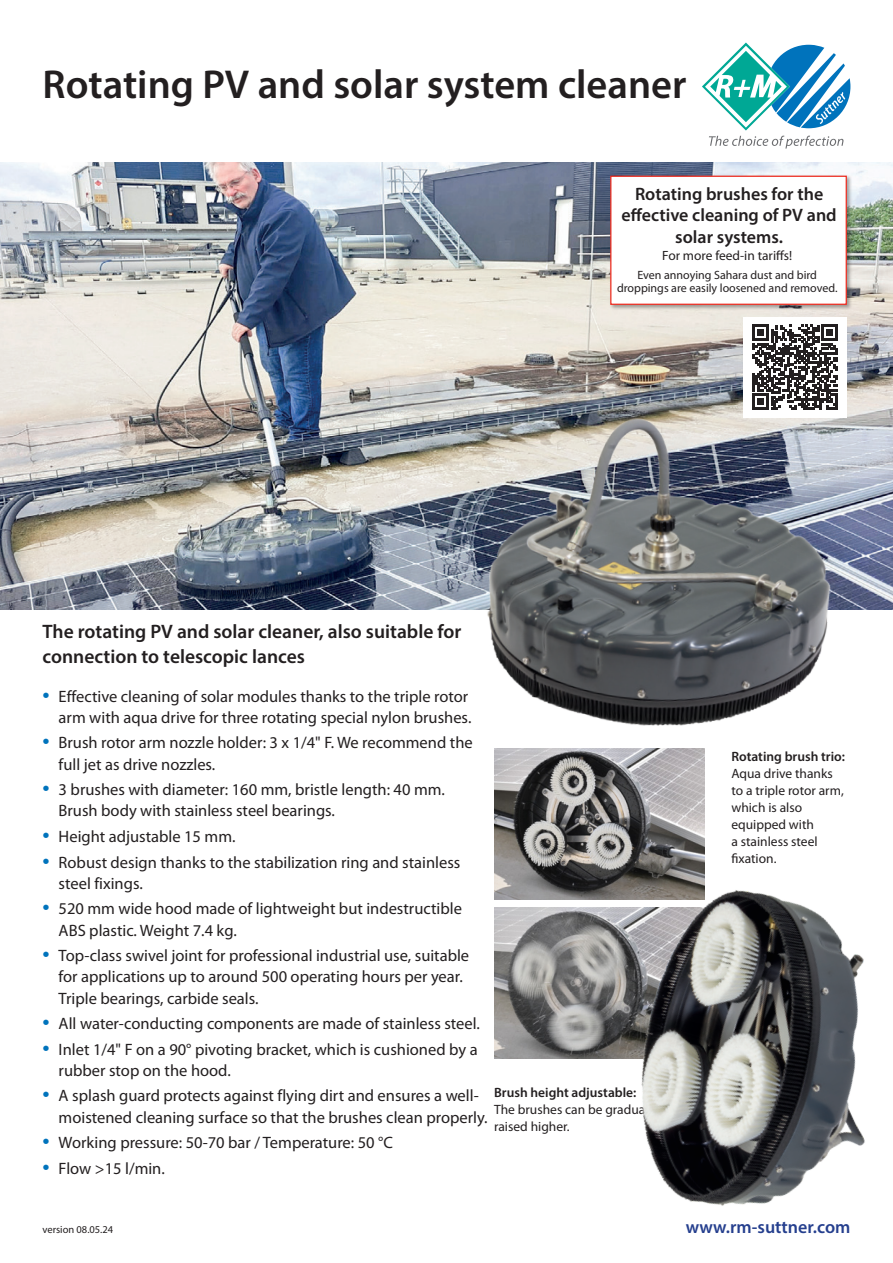
<style>
.page{position:relative;width:893px;height:1263px;background:#fff}
.page>*{position:absolute;margin:0;border:0;box-sizing:border-box;transform-origin:0 0}
.PDF_2011_-_Headline{font:600 40.5px "Myriad Pro";color:#231f20}
.PDF_2011_-_AT_-_13_-_15{font:600 19.5px/25.5px "Myriad Pro";color:#231f20}
.PDF_2011_-_AT_-_13_-_15-2{font:600 18px/21.3px "Myriad Pro";color:#231f20;text-align:center}
.t1{font:600 18px "Myriad Pro";color:#253f8e}
.t2{font:16.5px/21.3px "Myriad Pro";color:#231f20}
.überdrucken{font:13.5px/17px "Myriad Pro";color:#231f20}
.überdrucken-2{font:13.35px "Myriad Pro";color:#231f20}
.überdrucken-3{font:12px/12.8px "Myriad Pro";color:#231f20;text-align:center}
.PDF_2011_-_AT_-_13_-_15-3{font:10.5px "Myriad Pro";color:#231f20}
.s1{font-size:25.5px;color:#0073bc}
.s2{font-weight:600}
</style>
<div class="page">
<img style="left:0;top:162px;width:893px;height:448px">
<div style="left:609px;top:174px;width:243px;height:136px;background:#231f20;opacity:.4"></div>
<div style="left:610px;top:176px;width:237px;height:129px;background:#fff;border:1px solid #ee2e22"></div>
<svg style="left:702px;top:43px;width:148px;height:106px"></svg>
<div style="left:743px;top:317px;width:104px;height:101px;background:#fff"></div>
<svg style="left:753px;top:325px;width:85px;height:53px"></svg>
<img style="left:494px;top:749px;width:210px;height:150px">
<img style="left:494px;top:908px;width:48px;height:151px">
<img style="left:542px;top:836px;width:323px;height:370px">
<img style="left:456px;top:378px;width:414px;height:348px">
<p class="PDF_2011_-_Headline" style="left:43px;top:58px;width:645px">Rotating PV and solar system cleaner</p>
<p class="PDF_2011_-_AT_-_13_-_15" style="left:43px;top:618px;width:420px">The rotating PV and solar cleaner, also suitable for connection to telescopic lances</p>
<p class="PDF_2011_-_AT_-_13_-_15-2" style="left:622px;top:183px;width:217px">Rotating brushes for the effective cleaning of PV and solar systems.</p>
<p class="überdrucken-2" style="left:662px;top:248px;width:132px">For more feed-in tariffs!</p>
<p class="überdrucken-3" style="left:617px;top:269px;width:222px">Even annoying Sahara dust and bird droppings are easily loosened and removed.</p>
<p class="t2" style="left:43px;top:686px;width:430px;text-align:right"><span class="s1">•</span> Effective cleaning of solar modules thanks to the triple rotor arm with aqua drive for three rotating special nylon brushes.</p>
<p class="t2" style="left:59px;top:732px;width:416px;text-indent:-16px"><span class="s1">•</span> Brush rotor arm nozzle holder: 3 x 1/4" F. We recommend the full jet as drive nozzles.</p>
<p class="t2" style="left:59px;top:779px;width:388px;text-indent:-16px"><span class="s1">•</span> 3 brushes with diameter: 160 mm, bristle length: 40 mm.<br>Brush body with stainless steel bearings.</p>
<p class="t2" style="left:43px;top:826px;width:194px"><span class="s1">•</span> Height adjustable 15 mm.</p>
<p class="t2" style="left:59px;top:852px;width:403px;text-indent:-16px"><span class="s1">•</span> Robust design thanks to the stabilization ring and stainless steel fixings.</p>
<p class="t2" style="left:59px;top:898px;width:405px;text-indent:-16px"><span class="s1">•</span> 520 mm wide hood made of lightweight but indestructible<br>ABS plastic. Weight 7.4 kg.</p>
<p class="t2" style="left:59px;top:945px;width:412px;text-indent:-16px"><span class="s1">•</span> Top-class swivel joint for professional industrial use, suitable for applications up to around 500 operating hours per year.<br>Triple bearings, carbide seals.</p>
<p class="t2" style="left:43px;top:1013px;width:439px"><span class="s1">•</span> All water-conducting components are made of stainless steel.</p>
<p class="t2" style="left:59px;top:1039px;width:421px;text-indent:-16px"><span class="s1">•</span> Inlet 1/4" F on a 90° pivoting bracket, which is cushioned by a rubber stop on the hood.</p>
<p class="t2" style="left:59px;top:1085px;width:431px;text-indent:-16px"><span class="s1">•</span> A splash guard protects against flying dirt and ensures a well&shy;moistened cleaning surface so that the brushes clean properly.</p>
<p class="t2" style="left:43px;top:1132px;width:352px"><span class="s1">•</span> Working pressure: 50-70 bar / Temperature: 50 °C</p>
<p class="t2" style="left:43px;top:1158px;width:124px"><span class="s1">•</span> Flow &gt;15 l/min.</p>
<p class="überdrucken" style="left:494px;top:1084px;width:165px"><span class="s2">Brush height adjustable:<br></span>The brushes can be gradually raised higher.</p>
<p class="PDF_2011_-_AT_-_13_-_15-3" style="left:43px;top:1224px;width:72px">version 08.05.24</p>
<p class="überdrucken" style="left:731px;top:748px;width:115px"><span class="s2">Rotating brush trio:<br></span>Aqua drive thanks to a triple rotor arm, which is also equipped with<br>a stainless steel fixation.</p>
<p class="t1" style="left:686px;top:1215px;width:166px">www.rm-suttner.com</p>
</div>
